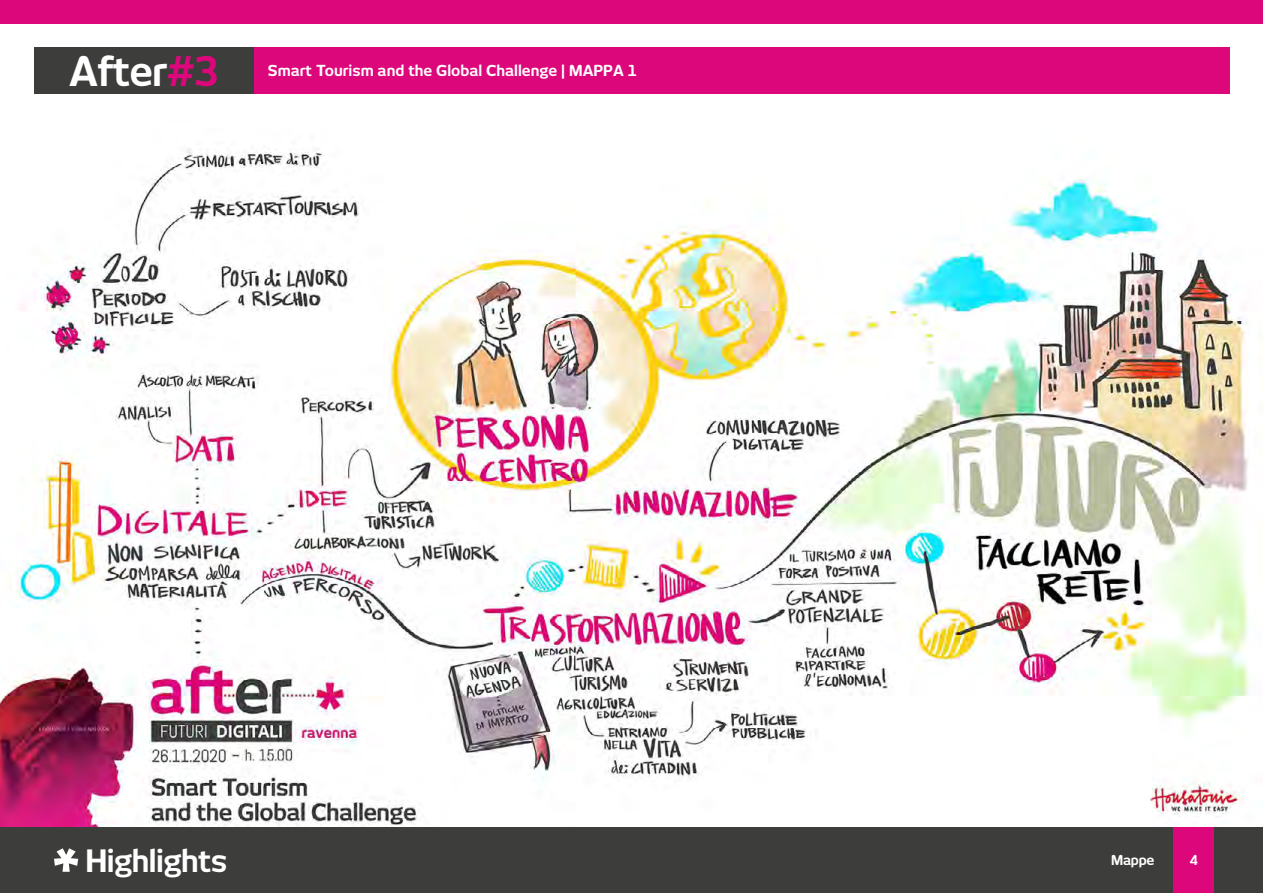
<style>
.page{position:relative;width:1263px;height:893px;background:#fff}
.page>*{position:absolute;margin:0;border:0;box-sizing:border-box;transform-origin:0 0}
.t1{font:700 40.2px "New June";letter-spacing:-.02em;color:#fff}
.t2{font:700 30.45px "New June";letter-spacing:-.02em;color:#fff}
.t3{font:700 15px "New June";color:#fff}
.t4{font:700 13.5px "New June";letter-spacing:-.02em;color:#fff}
.s1{color:#dc077b}
</style>
<div class="page">
<div style="left:34px;top:47px;width:1195px;height:46px;background:#dc077b"></div>
<div style="left:34px;top:47px;width:219px;height:46px;background:#3d3d3b"></div>
<img style="left:0;top:148px;width:1250px;height:679px">
<div style="left:0;top:0;width:1263px;height:23px;background:#dc077b"></div>
<div style="left:0;top:827px;width:1263px;height:66px;background:#3d3d3b"></div>
<svg style="left:54px;top:848px;width:24px;height:24px"></svg>
<div style="left:1173px;top:827px;width:41px;height:66px;background:#dc077b"></div>
<h1 class="t1" style="left:69px;top:47px;width:150px">After<span class="s1">#3</span></h1>
<p class="t3" style="left:268px;top:62px;width:370px">Smart Tourism and the Global Challenge | MAPPA 1</p>
<h2 class="t2" style="left:86px;top:843px;width:143px">Highlights</h2>
<p class="t4" style="left:1111px;top:852px;width:45px">Mappe</p>
<p class="t4" style="left:1190px;top:852px;width:9px">4</p>
</div>
